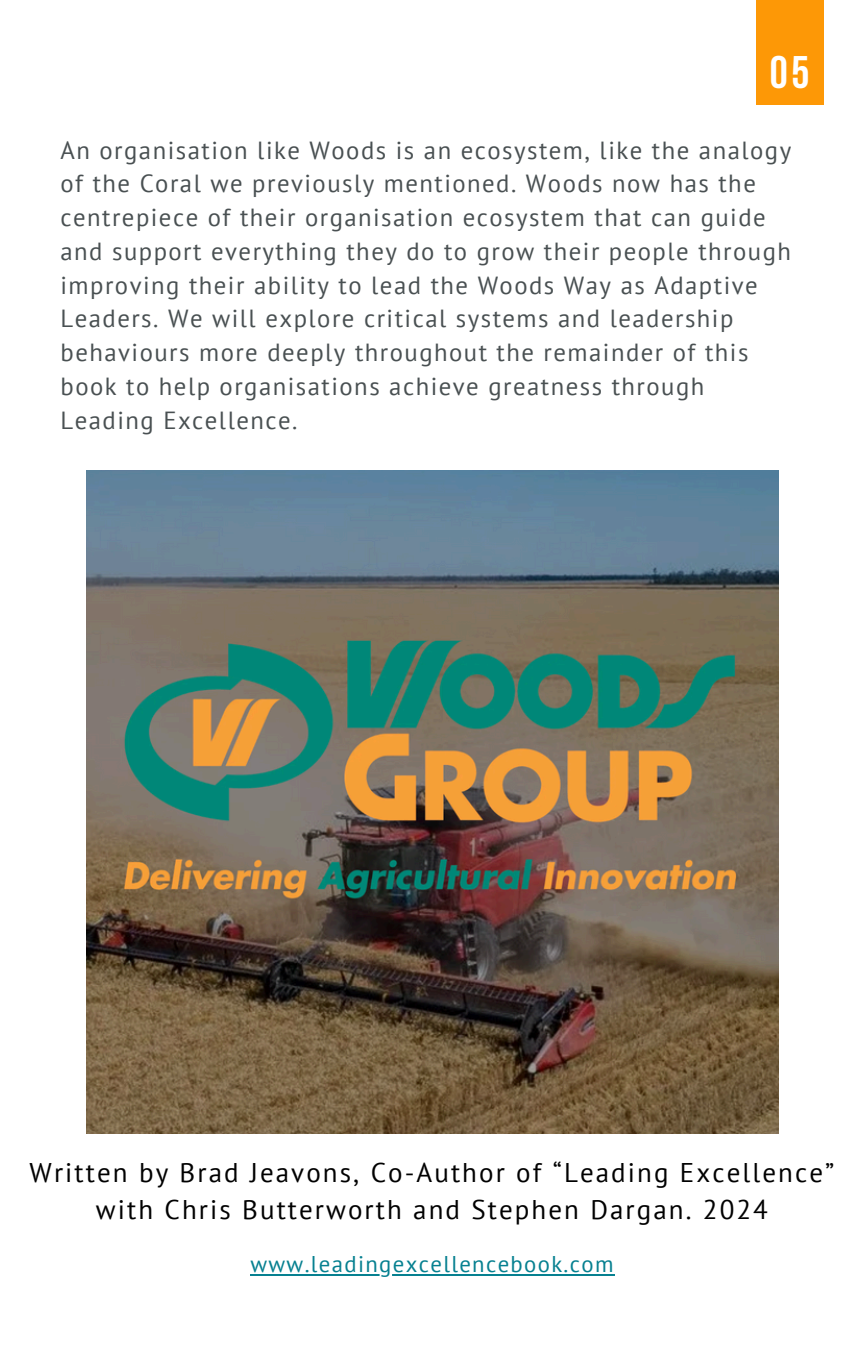
<style>
.page{position:relative;width:864px;height:1350px;background:#fff}
.page>*{position:absolute;margin:0;border:0;box-sizing:border-box;transform-origin:0 0}
.t1{font:700 45.45px "Bebas Neue";color:#fff}
.t2{font:27px/37.1px "PT Sans";letter-spacing:.075em;color:#000;text-align:center}
.t3{font:24.75px/33.8px "PT Sans";letter-spacing:.06em;color:#495052}
.t4{font:22.72px "PT Sans";letter-spacing:.06em;color:#068090}
</style>
<div class="page">
<div style="left:756px;top:0;width:67px;height:105px;background:#fd9806"></div>
<img style="left:86px;top:470px;width:692px;height:663px">
<hr style="left:250px;top:1274px;width:365px;height:1px;background:#068090">
<p class="t1" style="left:770px;top:54px;width:41px">05</p>
<h1 class="t3" style="left:60px;top:133px;width:732px">An organisation like Woods is an ecosystem, like the analogy of the Coral we previously mentioned. Woods now has the centrepiece of their organisation ecosystem that can guide and support everything they do to grow their people through improving their ability to lead the Woods Way as Adaptive Leaders. We will explore critical systems and leadership behaviours more deeply throughout the remainder of this book to help organisations achieve greatness through Leading Excellence.</h1>
<h1 class="t2" style="left:30px;top:1154px;width:806px">Written by Brad Jeavons, Co-Author of “Leading Excellence” with Chris Butterworth and Stephen Dargan. 2024</h1>
<p class="t4" style="left:250px;top:1249px;width:365px">www.leadingexcellencebook.com</p>
</div>
